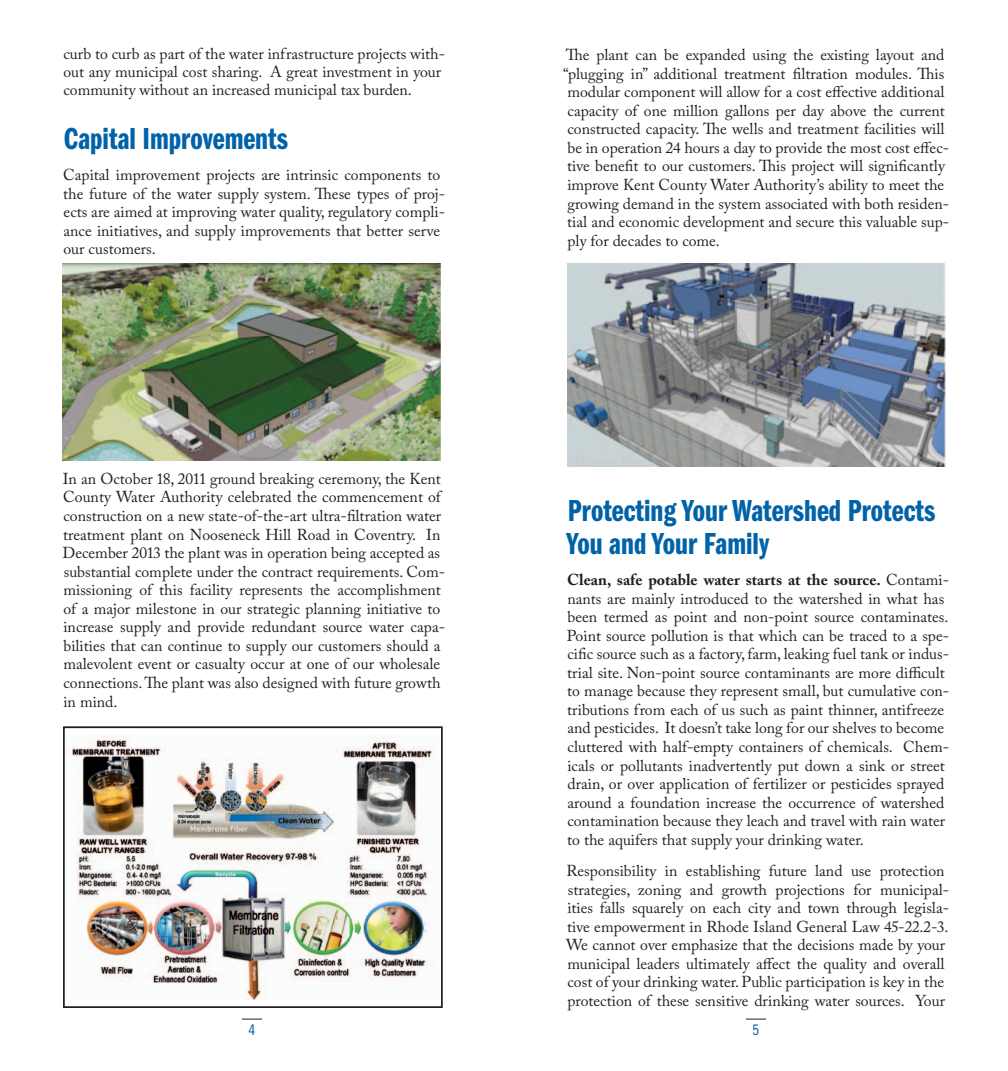
<style>
.page{position:relative;width:1008px;height:1071px;background:#fff}
.page>*{position:absolute;margin:0;border:0;box-sizing:border-box;transform-origin:0 0}
.t1{font:31.5px/33.2px "ITC Franklin Gothic Std Dm Cp";color:#0062a8}
.t2{font:15.75px/18.6px "Adobe Caslon Pro";color:#231f20}
.t3{font:15.75px "ITC Franklin Gothic Std Bk Cp";color:#0062a8}
.s1{font-weight:700}
</style>
<div class="page">
<svg style="left:242px;top:1019px;width:20px;height:1px"></svg>
<svg style="left:746px;top:1019px;width:20px;height:1px"></svg>
<img style="left:68px;top:736px;width:367px;height:263px">
<div style="left:63px;top:726px;width:380px;height:282px;border:2px solid #231f20"></div>
<img style="left:62px;top:264px;width:378px;height:196px">
<img style="left:567px;top:264px;width:378px;height:203px">
<p class="t2" style="left:63px;top:44px;width:383px">curb to curb as part of the water infrastructure projects with&shy;out any municipal cost sharing. A great investment in your community without an increased municipal tax burden.</p>
<h1 class="t1" style="left:64px;top:123px;width:226px">Capital Improvements</h1>
<p class="t2" style="left:63px;top:166px;width:384px">Capital improvement projects are intrinsic components to the future of the water supply system. These types of proj&shy;ects are aimed at improving water quality, regulatory compli&shy;ance initiatives, and supply improvements that better serve our customers.</p>
<p class="t2" style="left:63px;top:469px;width:384px">In an October 18, 2011 ground breaking ceremony, the Kent County Water Authority celebrated the commencement of construction on a new state-of-the-art ultra-filtration water treatment plant on Nooseneck Hill Road in Coventry. In December 2013 the plant was in operation being accepted as substantial complete under the contract requirements. Com&shy;missioning of this facility represents the accomplishment of a major milestone in our strategic planning initiative to increase supply and provide redundant source water capa&shy;bilities that can continue to supply our customers should a malevolent event or casualty occur at one of our wholesale connections. The plant was also designed with future growth in mind.</p>
<p class="t2" style="left:563px;top:45px;width:388px">The plant can be expanded using the existing layout and “plugging in” additional treatment filtration modules. This modular component will allow for a cost effective additional capacity of one million gallons per day above the current constructed capacity. The wells and treatment facilities will be in operation 24 hours a day to provide the most cost effec&shy;tive benefit to our customers. This project will significantly improve Kent County Water Authority’s ability to meet the growing demand in the system associated with both residen&shy;tial and economic development and secure this valuable sup&shy;ply for decades to come.</p>
<h1 class="t1" style="left:566px;top:494px;width:371px">Protecting Your Watershed Protects<br>You and Your Family</h1>
<p class="t2" style="left:567px;top:570px;width:384px"><span class="s1">Clean, safe potable water starts at the source.</span> Contami&shy;nants are mainly introduced to the watershed in what has been termed as point and non-point source contaminates.<br>Point source pollution is that which can be traced to a spe&shy;cific source such as a factory, farm, leaking fuel tank or indus&shy;trial site. Non-point source contaminants are more difficult to manage because they represent small, but cumulative con&shy;tributions from each of us such as paint thinner, antifreeze and pesticides. It doesn’t take long for our shelves to become cluttered with half-empty containers of chemicals. Chem&shy;icals or pollutants inadvertently put down a sink or street drain, or over application of fertilizer or pesticides sprayed around a foundation increase the occurrence of watershed contamination because they leach and travel with rain water to the aquifers that supply your drinking water.</p>
<p class="t2" style="left:566px;top:861px;width:385px">Responsibility in establishing future land use protection strategies, zoning and growth projections for municipal&shy;ities falls squarely on each city and town through legisla&shy;tive empowerment in Rhode Island General Law 45-22.2-3.<br>We cannot over emphasize that the decisions made by your municipal leaders ultimately affect the quality and overall cost of your drinking water. Public participation is key in the protection of these sensitive drinking water sources. Your</p>
<p class="t3" style="left:249px;top:1021px;width:8px">4</p>
<p class="t3" style="left:753px;top:1021px;width:8px">5</p>
</div>
